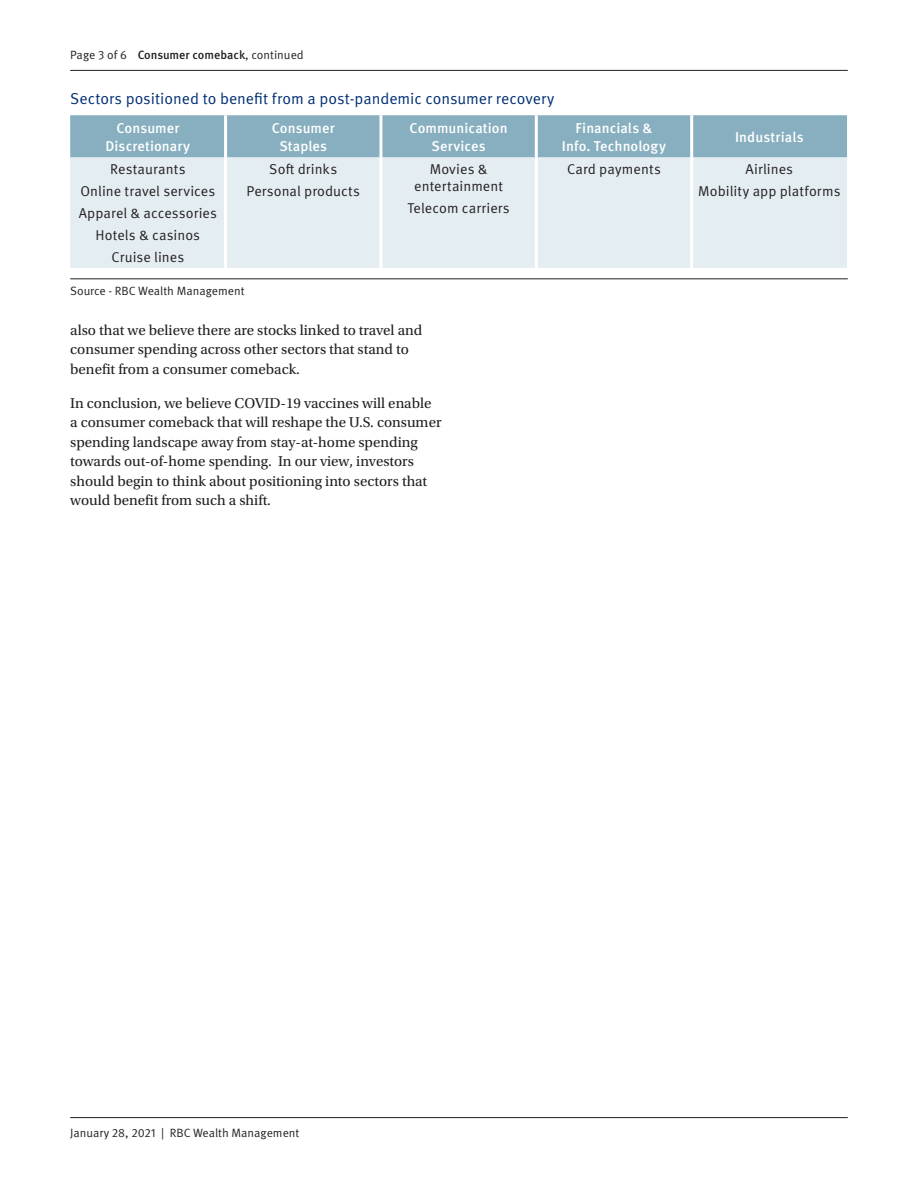
<style>
.page{position:relative;width:918px;height:1188px;background:#fff}
.page>*{position:absolute;margin:0;border:0;box-sizing:border-box;transform-origin:0 0}
.Graph_Diagram_Header{font:15.75px "Meta OT Norm";color:#002f73}
.Body_copy{font:15px/19.5px "Utopia Std";color:#231f20}
.Table_Graph_Chart_te{font:14.25px/16.5px "Meta OT Norm";letter-spacing:.005em;color:#231f20;text-align:center}
.Table_Header{font:500 14.25px/18px "Meta OT";letter-spacing:.005em;color:#fff;text-align:center}
.Disclosure_Source_w{font:12px "Meta OT Norm";color:#231f20}
.s1{font-family:"Meta OT";font-weight:500}
</style>
<div class="page">
<hr style="left:70px;top:70px;width:778px;height:1px;background:#231f20">
<hr style="left:70px;top:1117px;width:778px;height:1px;background:#231f20">
<hr style="left:70px;top:279px;width:778px;height:1px;background:#231f20">
<div style="left:70px;top:115px;width:777px;height:42px;background:#87afbf"></div>
<div style="left:70px;top:157px;width:777px;height:111px;background:#e4edf2"></div>
<hr style="left:224px;top:115px;width:3px;height:42px;background:#fff">
<hr style="left:379px;top:115px;width:3px;height:42px;background:#fff">
<hr style="left:535px;top:115px;width:3px;height:42px;background:#fff">
<hr style="left:690px;top:115px;width:3px;height:42px;background:#fff">
<hr style="left:224px;top:157px;width:3px;height:111px;background:#fff">
<hr style="left:379px;top:157px;width:3px;height:111px;background:#fff">
<hr style="left:535px;top:157px;width:3px;height:111px;background:#fff">
<hr style="left:690px;top:157px;width:3px;height:111px;background:#fff">
<p class="Disclosure_Source_w" style="left:70px;top:48px;width:235px">Page 3 of 6 <span class="s1">Consumer comeback</span>, continued</p>
<p class="Graph_Diagram_Header" style="left:70px;top:89px;width:486px">Sectors positioned to benefit from a post-pandemic consumer recovery</p>
<p class="Table_Header" style="left:106px;top:119px;width:86px">Consumer<br>Discretionary</p>
<p class="Table_Header" style="left:272px;top:119px;width:65px">Consumer<br>Staples</p>
<p class="Table_Header" style="left:410px;top:119px;width:100px">Communication<br>Services</p>
<p class="Table_Header" style="left:562px;top:119px;width:106px">Financials &amp;<br>Info. Technology</p>
<p class="Table_Header" style="left:735px;top:128px;width:70px">Industrials</p>
<p class="Table_Graph_Chart_te" style="left:110px;top:161px;width:77px">Restaurants</p>
<p class="Table_Graph_Chart_te" style="left:80px;top:183px;width:136px">Online travel services</p>
<p class="Table_Graph_Chart_te" style="left:79px;top:205px;width:140px">Apparel &amp; accessories</p>
<p class="Table_Graph_Chart_te" style="left:96px;top:227px;width:106px">Hotels &amp; casinos</p>
<p class="Table_Graph_Chart_te" style="left:111px;top:249px;width:74px">Cruise lines</p>
<p class="Table_Graph_Chart_te" style="left:269px;top:161px;width:69px">Soft drinks</p>
<p class="Table_Graph_Chart_te" style="left:246px;top:183px;width:115px">Personal products</p>
<p class="Table_Graph_Chart_te" style="left:567px;top:161px;width:95px">Card payments</p>
<p class="Table_Graph_Chart_te" style="left:746px;top:161px;width:49px">Airlines</p>
<p class="Table_Graph_Chart_te" style="left:698px;top:183px;width:144px">Mobility app platforms</p>
<p class="Table_Graph_Chart_te" style="left:414px;top:161px;width:90px">Movies &amp; entertainment</p>
<p class="Table_Graph_Chart_te" style="left:408px;top:200px;width:104px">Telecom carriers</p>
<p class="Disclosure_Source_w" style="left:70px;top:284px;width:176px">Source - RBC Wealth Management</p>
<p class="Body_copy" style="left:70px;top:321px;width:354px">also that we believe there are stocks linked to travel and consumer spending across other sectors that stand to benefit from a consumer comeback.</p>
<p class="Body_copy" style="left:70px;top:393px;width:373px">In conclusion, we believe COVID-19 vaccines will enable a consumer comeback that will reshape the U.S. consumer spending landscape away from stay-at-home spending towards out-of-home spending. In our view, investors should begin to think about positioning into sectors that would benefit from such a shift.</p>
<p class="Disclosure_Source_w" style="left:70px;top:1126px;width:231px">January 28, 2021 | RBC Wealth Management</p>
</div>
